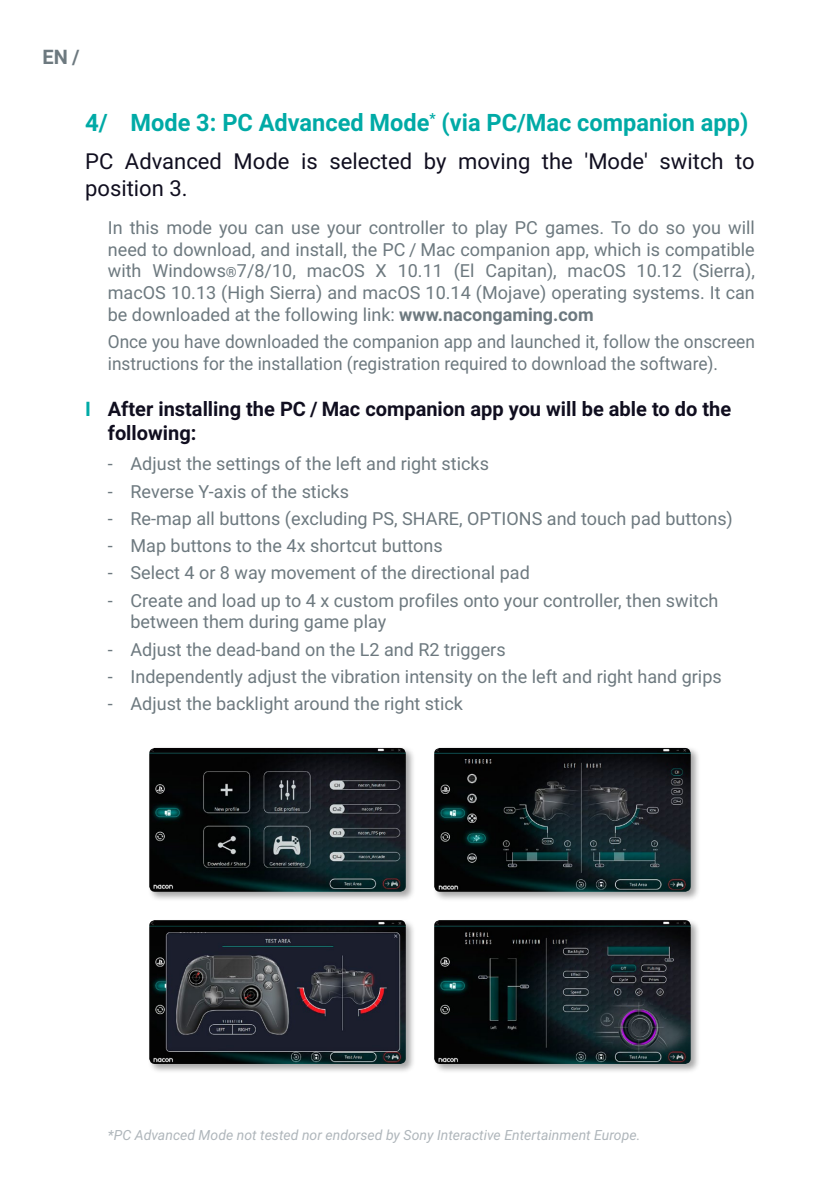
<style>
.page{position:relative;width:840px;height:1191px;background:#fff}
.page>*{position:absolute;margin:0;border:0;box-sizing:border-box;transform-origin:0 0}
.t1{font:700 24px "Roboto";color:#00aaa6}
.t2{font:22px/26.4px "Roboto";color:#100e1f}
.t3{font:700 20px/24px "Roboto";color:#100e1f}
.t4{font:700 20px "Roboto";color:#6d797f}
.t5{font:18px/21.6px "Roboto";color:#6d797f;text-align:justify}
.t6{font:18px/21.6px "Roboto";color:#6d797f;scale:.96 1}
.t7{font:italic 14px "Roboto";color:#afb6bb}
.s1{font-size:14px}
.s2{font-weight:700}
.s3{color:#00aaa6}
</style>
<div class="page">
<div style="left:147px;top:746px;width:268px;height:156px;background:#000;opacity:.35"></div>
<img style="left:149px;top:748px;width:256px;height:143px">
<div style="left:432px;top:746px;width:268px;height:156px;background:#000;opacity:.35"></div>
<img style="left:434px;top:748px;width:256px;height:143px">
<div style="left:147px;top:918px;width:268px;height:156px;background:#000;opacity:.35"></div>
<img style="left:149px;top:920px;width:256px;height:144px">
<div style="left:432px;top:918px;width:268px;height:156px;background:#000;opacity:.35"></div>
<img style="left:434px;top:920px;width:256px;height:144px">
<p class="t4" style="left:43px;top:43px;width:38px">EN /</p>
<h1 class="t1" style="left:85px;top:106px;width:664px">4/ Mode 3: PC Advanced Mode<sup>*</sup> (via PC/Mac companion app)</h1>
<p class="t2" style="left:85px;top:147px;width:670px">PC Advanced Mode is selected by moving the 'Mode' switch to position 3.</p>
<p class="t5" style="left:108px;top:216px;width:648px">In this mode you can use your controller to play PC games. To do so you will need to download, and install, the PC / Mac companion app, which is compatible with Windows<span class="s1">®</span>7/8/10, macOS X 10.11 (El Capitan), macOS 10.12 (Sierra), macOS 10.13 (High Sierra) and macOS 10.14 (Mojave) operating systems. It can be downloaded at the following link: <span class="s2">www.nacongaming.com</span></p>
<p class="t6" style="left:108px;top:330px;width:675px">Once you have downloaded the companion app and launched it, follow the onscreen instructions for the installation (registration required to download the software).</p>
<p class="t3" style="left:108px;top:396px;width:624px;text-indent:-23px"><span class="s3">I</span> After installing the PC / Mac companion app you will be able to do the following:</p>
<p class="t5" style="left:108px;top:452px;width:382px">- Adjust the settings of the left and right sticks</p>
<p class="t5" style="left:108px;top:480px;width:242px">- Reverse Y-axis of the sticks</p>
<p class="t5" style="left:108px;top:507px;width:626px">- Re-map all buttons (excluding PS, SHARE, OPTIONS and touch pad buttons)</p>
<p class="t5" style="left:108px;top:534px;width:336px">- Map buttons to the 4x shortcut buttons</p>
<p class="t5" style="left:108px;top:561px;width:423px">- Select 4 or 8 way movement of the directional pad</p>
<p class="t5" style="left:130px;top:589px;width:589px;text-indent:-23px">- Create and load up to 4 x custom profiles onto your controller, then switch between them during game play</p>
<p class="t5" style="left:108px;top:638px;width:399px">- Adjust the dead-band on the L2 and R2 triggers</p>
<p class="t5" style="left:108px;top:665px;width:615px">- Independently adjust the vibration intensity on the left and right hand grips</p>
<p class="t5" style="left:108px;top:692px;width:356px">- Adjust the backlight around the right stick</p>
<p class="t7" style="left:108px;top:1124px;width:533px">*PC Advanced Mode not tested nor endorsed by Sony Interactive Entertainment Europe.</p>
</div>
